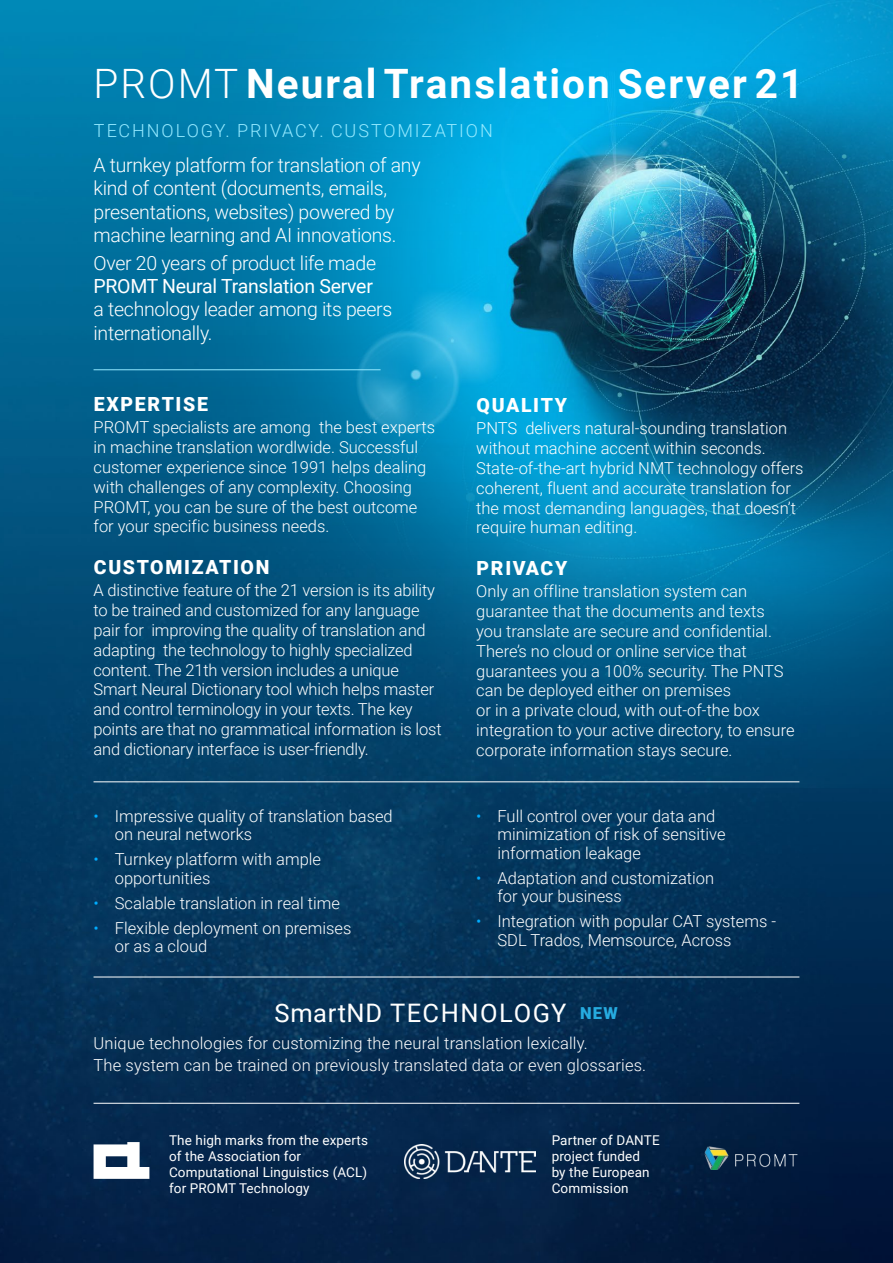
<style>
.page{position:relative;width:893px;height:1263px;background:#fff}
.page>*{position:absolute;margin:0;border:0;box-sizing:border-box;transform-origin:0 0}
.t1{font:700 40.5px "Roboto";letter-spacing:.05em;color:#fff}
.t2{font:25.5px "Roboto";letter-spacing:.045em;color:#fff}
.t3{font:300 19.5px/23.4px "Roboto";letter-spacing:-.015em;color:#fff}
.t4{font:900 19.5px "Roboto";letter-spacing:.085em;color:#fff}
.t5{font:19.5px "Roboto";letter-spacing:-.015em;color:#fff}
.t6{font:300 18px "Roboto";letter-spacing:.105em;color:#93e9ff}
.t7{font:300 16.5px/19.8px "Roboto";color:#fff}
.t8{font:13.5px/16.2px "Roboto";letter-spacing:.01em;color:#fff}
.s1{font-weight:300}
.s2{color:#00acff}
.s3{font-weight:900;font-size:16.5px;color:#26abe0}
</style>
<div class="page">
<img style="left:0;top:0;width:893px;height:1263px">
<img style="left:21px;top:0;width:872px;height:788px">
<hr style="left:94px;top:781px;width:705px;height:1px;background:#fff">
<hr style="left:94px;top:977px;width:705px;height:1px;background:#fff">
<hr style="left:94px;top:1103px;width:705px;height:1px;background:#fff">
<hr style="left:94px;top:369px;width:287px;height:1px;background:#93e9ff">
<img style="left:705px;top:1147px;width:94px;height:22px">
<svg style="left:94px;top:1142px;width:55px;height:37px"></svg>
<img style="left:405px;top:1144px;width:130px;height:35px">
<h1 class="t1" style="left:94px;top:56px;width:711px"><span class="s1">PROMT</span> Neural Translation Server 21</h1>
<p class="t6" style="left:94px;top:118px;width:400px">TECHNOLOGY. PRIVACY. CUSTOMIZATION</p>
<p class="t3" style="left:94px;top:152px;width:329px">A turnkey platform for translation of any kind of content (documents, emails, presentations, websites) powered by machine learning and AI innovations.</p>
<p class="t3" style="left:94px;top:250px;width:284px">Over 20 years of product life made</p>
<p class="t5" style="left:94px;top:272px;width:281px">PROMT Neural Translation Server</p>
<p class="t3" style="left:94px;top:297px;width:300px">a technology leader among its peers internationally.</p>
<p class="t4" style="left:94px;top:391px;width:116px">EXPERTISE</p>
<p class="t7" style="left:94px;top:417px;width:343px">PROMT specialists are among the best experts in machine translation wordlwide. Successful customer experience since 1991 helps dealing with challenges of any complexity. Choosing PROMT, you can be sure of the best outcome for your specific business needs.</p>
<p class="t4" style="left:94px;top:554px;width:177px">CUSTOMIZATION</p>
<p class="t7" style="left:94px;top:580px;width:350px">A distinctive feature of the 21 version is its ability to be trained and customized for any language pair for improving the quality of translation and adapting the technology to highly specialized content. The 21th version includes a unique Smart Neural Dictionary tool which helps master and control terminology in your texts. The key points are that no grammatical information is lost and dictionary interface is user-friendly.</p>
<p class="t7" style="left:115px;top:806px;width:279px;line-height:18.6px;text-indent:-21px"><span class="s2">•</span> Impressive quality of translation based on neural networks</p>
<p class="t7" style="left:115px;top:849px;width:208px;line-height:18.6px;text-indent:-21px"><span class="s2">•</span> Turnkey platform with ample opportunities</p>
<p class="t7" style="left:94px;top:892px;width:248px"><span class="s2">•</span> Scalable translation in real time</p>
<p class="t7" style="left:115px;top:918px;width:238px;line-height:18.6px;text-indent:-21px"><span class="s2">•</span> Flexible deployment on premises or as a cloud</p>
<p class="t4" style="left:477px;top:392px;width:92px">QUALITY</p>
<p class="t7" style="left:476px;top:418px;width:329px">PNTS delivers natural-sounding translation without machine accent within seconds.<br>State-of-the-art hybrid NMT technology offers coherent, fluent and accurate translation for the most demanding languages, that doesn’t require human editing.</p>
<p class="t4" style="left:477px;top:555px;width:92px">PRIVACY</p>
<p class="t7" style="left:476px;top:581px;width:320px">Only an offline translation system can guarantee that the documents and texts you translate are secure and confidential.<br>There’s no cloud or online service that guarantees you a 100% security. The PNTS can be deployed either on premises<br>or in a private cloud, with out-of-the box integration to your active directory, to ensure corporate information stays secure.</p>
<p class="t7" style="left:497px;top:806px;width:230px;line-height:18.6px;text-indent:-21px"><span class="s2">•</span> Full control over your data and minimization of risk of sensitive information leakage</p>
<p class="t7" style="left:497px;top:868px;width:218px;line-height:18.6px;text-indent:-21px"><span class="s2">•</span> Adaptation and customization for your business</p>
<p class="t7" style="left:497px;top:911px;width:280px;line-height:18.6px;text-indent:-21px"><span class="s2">•</span> Integration with popular CAT systems -<br>SDL Trados, Memsource, Across</p>
<h2 class="t2" style="left:274px;top:995px;width:345px">SmartND TECHNOLOGY <span class="s3">NEW</span></h2>
<p class="t7" style="left:94px;top:1031px;width:554px;line-height:21.9px">Unique technologies for customizing the neural translation lexically.<br>The system can be trained on previously translated data or even glossaries.</p>
<p class="t8" style="left:169px;top:1131px;width:201px">The high marks from the experts of the Association for<br>Computational Linguistics (ACL) for PROMT Technology</p>
<p class="t8" style="left:552px;top:1131px;width:110px">Partner of DANTE project funded<br>by the European<br>Commission</p>
</div>
